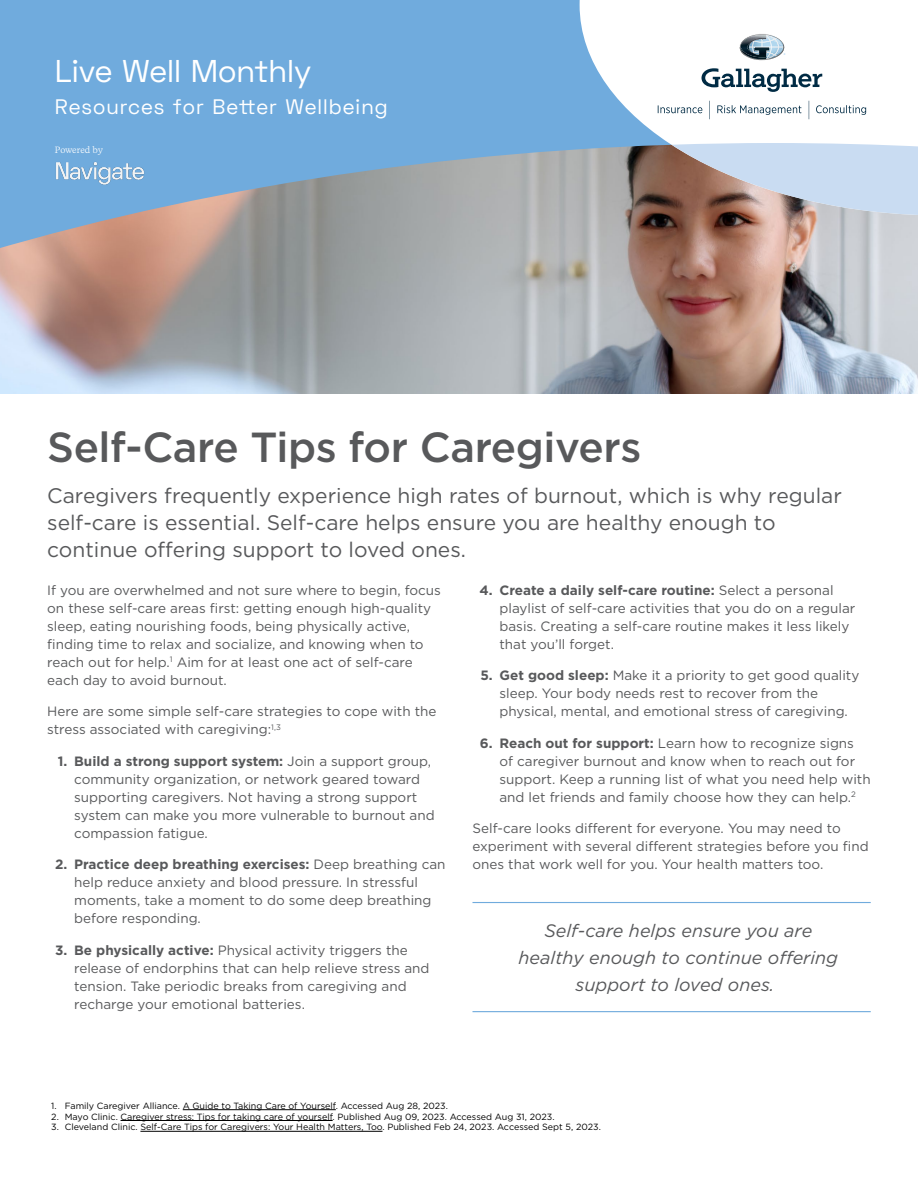
<style>
.page{position:relative;width:918px;height:1188px;background:#fff}
.page>*{position:absolute;margin:0;border:0;box-sizing:border-box;transform-origin:0 0}
.t1{font:500 42px "Gotham";letter-spacing:-.01em;color:#58595b}
.t2{font:31.5px "Space Grotesk";color:#fff}
.t3{font:21px/27px "Gotham";color:#58595b}
.t4{font:21px "Space Grotesk";letter-spacing:.05em;color:#fff}
.t5{font:italic 18px/27px "Gotham";color:#58595b;text-align:center}
.t6{font:13.5px/18px "Gotham";color:#58595b}
.t7{font:9px "Gotham";color:#000}
.t8{font:9px "Recife Text";letter-spacing:-.01em;color:#fff}
.s1{font-weight:700}
</style>
<div class="page">
<img style="left:0;top:252px;width:918px;height:141px">
<svg style="left:0;top:0;width:918px;height:252px;background:#83a7c8"></svg>
<svg style="left:580px;top:0;width:338px;height:215px"></svg>
<svg style="left:672px;top:143px;width:246px;height:72px;background:#bcbdc7"></svg>
<img style="left:55px;top:143px;width:109px;height:55px">
<svg style="left:702px;top:68px;width:120px;height:24px"></svg>
<svg style="left:658px;top:105px;width:44px;height:8px"></svg>
<svg style="left:717px;top:105px;width:84px;height:10px"></svg>
<svg style="left:816px;top:105px;width:50px;height:10px"></svg>
<svg style="left:809px;top:101px;width:1px;height:18px"></svg>
<svg style="left:709px;top:101px;width:1px;height:18px"></svg>
<svg style="left:740px;top:34px;width:45px;height:26px"></svg>
<hr style="left:472px;top:902px;width:399px;height:1px;background:#70abdd">
<hr style="left:472px;top:1011px;width:399px;height:1px;background:#70abdd">
<hr style="left:183px;top:1109px;width:153px;height:1px;background:#000">
<hr style="left:121px;top:1120px;width:212px;height:1px;background:#000">
<hr style="left:140px;top:1131px;width:242px;height:1px;background:#000">
<h2 class="t2" style="left:55px;top:51px;width:258px">Live Well Monthly</h2>
<h3 class="t4" style="left:55px;top:93px;width:334px">Resources for Better Wellbeing</h3>
<p class="t8" style="left:55px;top:143px;width:50px">Powered by</p>
<h1 class="t1" style="left:47px;top:420px;width:596px">Self-Care Tips for Caregivers</h1>
<h3 class="t3" style="left:47px;top:481px;width:796px">Caregivers frequently experience high rates of burnout, which is why regular self-care is essential. Self-care helps ensure you are healthy enough to continue offering support to loved ones.</h3>
<p class="t6" style="left:47px;top:581px;width:395px">If you are overwhelmed and not sure where to begin, focus on these self-care areas first: getting enough high-quality sleep, eating nourishing foods, being physically active, finding time to relax and socialize, and knowing when to reach out for help.<sup>1</sup> Aim for at least one act of self-care each day to avoid burnout.</p>
<p class="t6" style="left:47px;top:702px;width:391px">Here are some simple self-care strategies to cope with the stress associated with caregiving:<sup>1,3</sup></p>
<p class="t6" style="left:74px;top:752px;width:362px;text-indent:-16px"><span class="s1">1. Build a strong support system:</span> Join a support group, community organization, or network geared toward supporting caregivers. Not having a strong support system can make you more vulnerable to burnout and compassion fatigue.</p>
<p class="t6" style="left:74px;top:855px;width:373px;text-indent:-19px"><span class="s1">2. Practice deep breathing exercises:</span> Deep breathing can help reduce anxiety and blood pressure. In stressful moments, take a moment to do some deep breathing before responding.</p>
<p class="t6" style="left:74px;top:941px;width:357px;text-indent:-19px"><span class="s1">3. Be physically active:</span> Physical activity triggers the release of endorphins that can help relieve stress and tension. Take periodic breaks from caregiving and recharge your emotional batteries.</p>
<p class="t6" style="left:500px;top:581px;width:357px;text-indent:-20px"><span class="s1">4. Create a daily self-care routine:</span> Select a personal playlist of self-care activities that you do on a regular basis. Creating a self-care routine makes it less likely that you’ll forget.</p>
<p class="t6" style="left:500px;top:666px;width:361px;text-indent:-19px"><span class="s1">5. Get good sleep:</span> Make it a priority to get good quality sleep. Your body needs rest to recover from the physical, mental, and emotional stress of caregiving.</p>
<p class="t6" style="left:500px;top:734px;width:373px;text-indent:-20px"><span class="s1">6. Reach out for support:</span> Learn how to recognize signs of caregiver burnout and know when to reach out for support. Keep a running list of what you need help with and let friends and family choose how they can help.<sup>2</sup></p>
<p class="t6" style="left:472px;top:819px;width:398px">Self-care looks different for everyone. You may need to experiment with several different strategies before you find ones that work well for you. Your health matters too.</p>
<h3 class="t5" style="left:519px;top:917px;width:321px">Self-care helps ensure you are healthy enough to continue offering support to loved ones.</h3>
<p class="t7" style="left:51px;top:1100px;width:398px">1. Family Caregiver Alliance. A Guide to Taking Care of Yourself. Accessed Aug 28, 2023.</p>
<p class="t7" style="left:51px;top:1111px;width:505px">2. Mayo Clinic. Caregiver stress: Tips for taking care of yourself. Published Aug 09, 2023. Accessed Aug 31, 2023.</p>
<p class="t7" style="left:51px;top:1121px;width:551px">3. Cleveland Clinic. Self-Care Tips for Caregivers: Your Health Matters, Too. Published Feb 24, 2023. Accessed Sept 5, 2023.</p>
</div>
